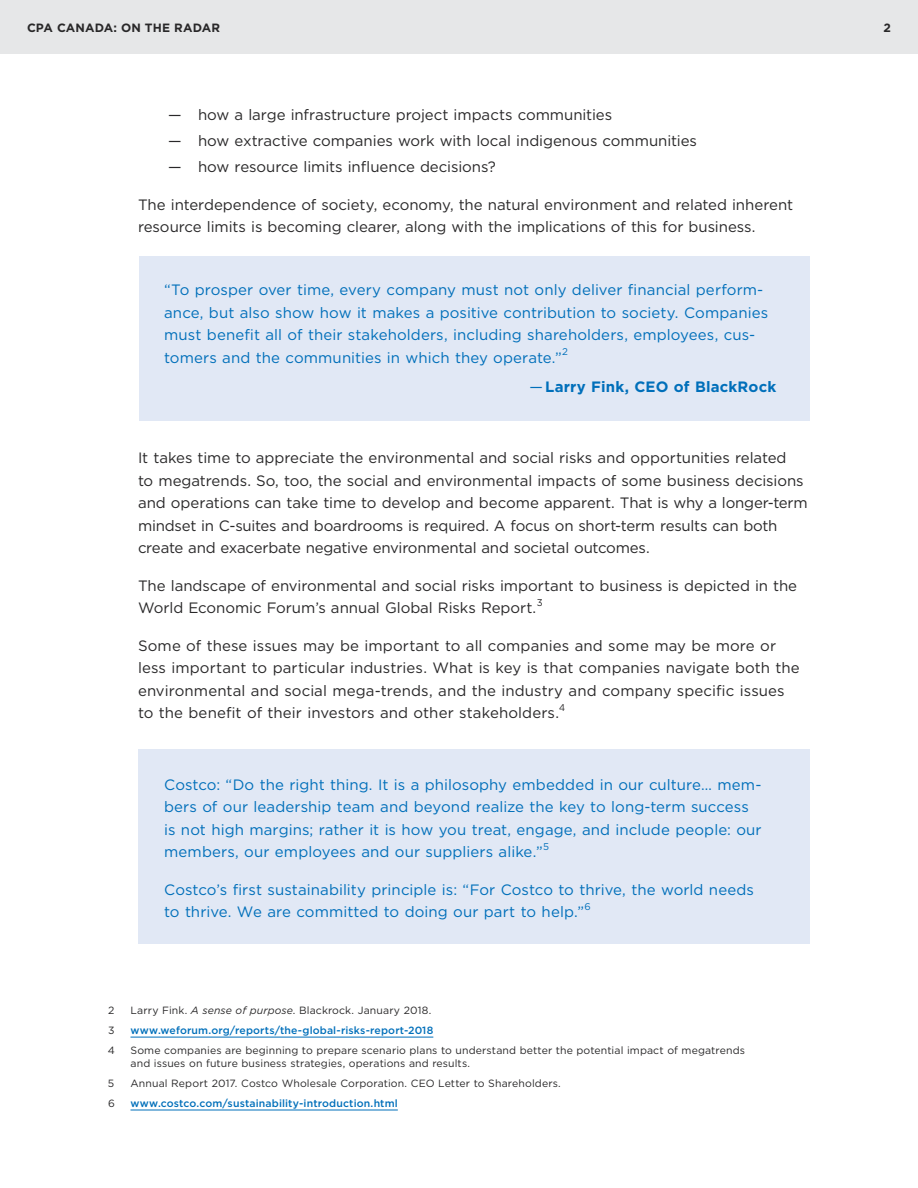
<style>
.page{position:relative;width:918px;height:1188px;background:#fff}
.page>*{position:absolute;margin:0;border:0;box-sizing:border-box;transform-origin:0 0}
.t1{font:15px/22.5px "Gotham";letter-spacing:-.005em;color:#292829}
.t2{font:15px/22.5px "Gotham";letter-spacing:.005em;color:#006fba}
.t3{font:700 15px "Gotham";letter-spacing:.01em;color:#006fba}
.t4{font:700 12px "Gotham";letter-spacing:.005em;color:#292829}
.t5{font:10.5px/12.6px "Gotham";letter-spacing:.01em;color:#292829}
.t6{font:500 10.5px "Gotham";letter-spacing:.01em;color:#006fba}
.t7{font:9.75px "Gotham";color:#006fba}
.t8{font:9.75px "Gotham";color:#292829}
.s1{font-weight:400}
.s2{font-style:italic}
</style>
<div class="page">
<div style="left:0;top:0;width:918px;height:54px;background:#e6e7e8"></div>
<div style="left:139px;top:256px;width:671px;height:165px;background:#e1e8f5"></div>
<div style="left:139px;top:750px;width:671px;height:194px;background:#e1e8f5"></div>
<hr style="left:130px;top:1037px;width:303px;height:1px;background:#006fba">
<hr style="left:130px;top:1110px;width:268px;height:1px;background:#006fba">
<p class="t4" style="left:27px;top:20px;width:195px">CPA CANADA: ON THE RADAR</p>
<p class="t4" style="left:884px;top:20px;width:9px">2</p>
<p class="t1" style="left:168px;top:103px;width:446px">— how a large infrastructure project impacts communities</p>
<p class="t1" style="left:168px;top:129px;width:531px">— how extractive companies work with local indigenous communities</p>
<p class="t1" style="left:168px;top:156px;width:330px">— how resource limits influence decisions?</p>
<p class="t1" style="left:138px;top:193px;width:657px">The interdependence of society, economy, the natural environment and related inherent resource limits is becoming clearer, along with the implications of this for business.</p>
<p class="t2" style="left:164px;top:279px;width:605px">“To prosper over time, every company must not only deliver financial perform&shy;ance, but also show how it makes a positive contribution to society. Companies must benefit all of their stakeholders, including shareholders, employees, cus&shy;tomers and the communities in which they operate.”</p>
<p class="t7" style="left:562px;top:346px;width:7px">2</p>
<p class="t3" style="left:530px;top:377px;width:248px"><span class="s1">—</span> Larry Fink, CEO of BlackRock</p>
<p class="t1" style="left:138px;top:447px;width:671px">It takes time to appreciate the environmental and social risks and opportunities related<br>to megatrends. So, too, the social and environmental impacts of some business decisions and operations can take time to develop and become apparent. That is why a longer-term mindset in C-suites and boardrooms is required. A focus on short-term results can both create and exacerbate negative environmental and societal outcomes.</p>
<p class="t1" style="left:138px;top:574px;width:661px">The landscape of environmental and social risks important to business is depicted in the<br>World Economic Forum’s annual Global Risks Report.</p>
<p class="t8" style="left:537px;top:596px;width:7px">3</p>
<p class="t1" style="left:138px;top:634px;width:663px">Some of these issues may be important to all companies and some may be more or less important to particular industries. What is key is that companies navigate both the environmental and social mega-trends, and the industry and company specific issues to the benefit of their investors and other stakeholders.</p>
<p class="t8" style="left:559px;top:701px;width:7px">4</p>
<p class="t2" style="left:164px;top:773px;width:599px">Costco: “Do the right thing. It is a philosophy embedded in our culture… mem&shy;bers of our leadership team and beyond realize the key to long-term success is not high margins; rather it is how you treat, engage, and include people: our members, our employees and our suppliers alike.”</p>
<p class="t7" style="left:543px;top:840px;width:7px">5</p>
<p class="t2" style="left:164px;top:878px;width:591px">Costco’s first sustainability principle is: “For Costco to thrive, the world needs to thrive. We are committed to doing our part to help.”</p>
<p class="t7" style="left:584px;top:900px;width:8px">6</p>
<p class="t5" style="left:108px;top:1004px;width:8px">2</p>
<p class="t5" style="left:131px;top:1004px;width:302px">Larry Fink. <span class="s2">A sense of purpose</span>. Blackrock. January 2018.</p>
<p class="t5" style="left:108px;top:1024px;width:8px">3</p>
<p class="t6" style="left:131px;top:1024px;width:304px">www.weforum.org/reports/the-global-risks-report-2018</p>
<p class="t5" style="left:108px;top:1044px;width:9px">4</p>
<p class="t5" style="left:131px;top:1044px;width:616px">Some companies are beginning to prepare scenario plans to understand better the potential impact of megatrends and issues on future business strategies, operations and results.</p>
<p class="t5" style="left:108px;top:1077px;width:8px">5</p>
<p class="t5" style="left:131px;top:1077px;width:432px">Annual Report 2017. Costco Wholesale Corporation. CEO Letter to Shareholders.</p>
<p class="t5" style="left:108px;top:1097px;width:8px">6</p>
<p class="t6" style="left:131px;top:1096px;width:269px">www.costco.com/sustainability-introduction.html</p>
</div>
